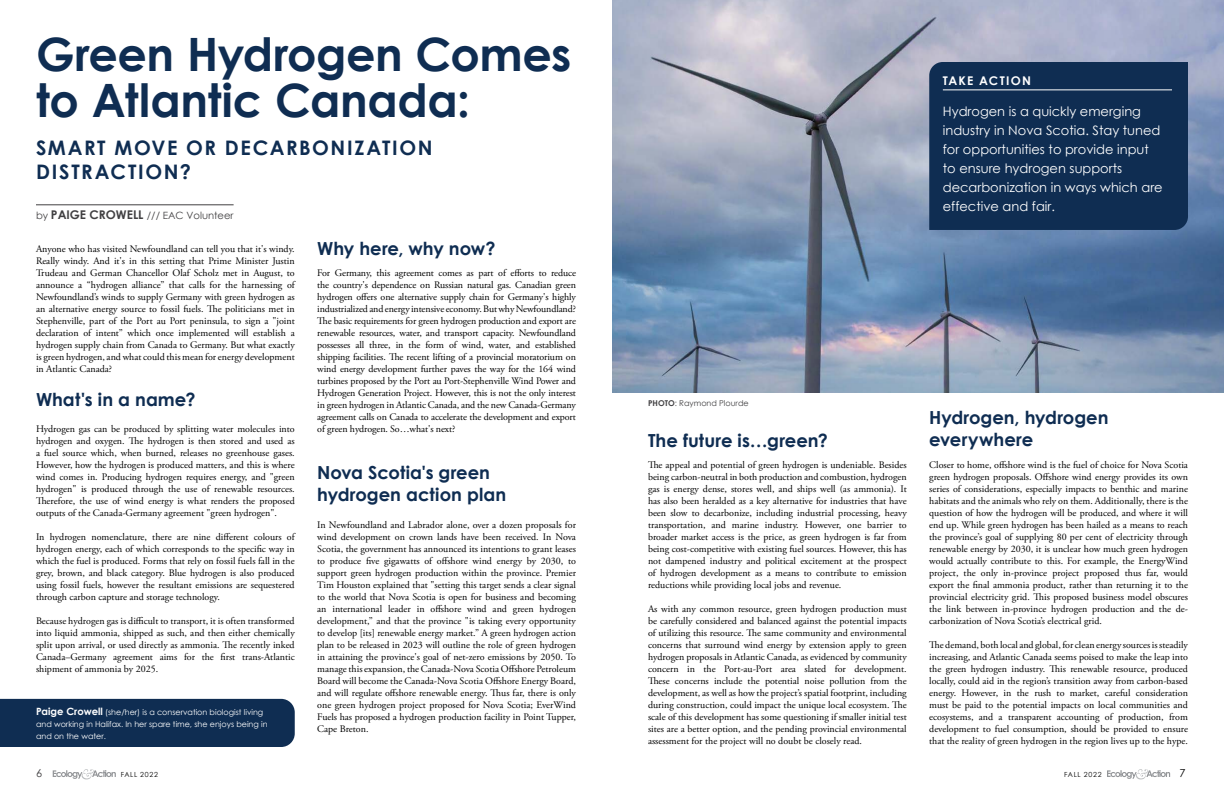
<style>
.page{position:relative;width:1224px;height:792px;background:#fff}
.page>*{position:absolute;margin:0;border:0;box-sizing:border-box;transform-origin:0 0}
.t1{font:700 46px/46px "Century Gothic";letter-spacing:-.01em;color:#0f2d52}
.t2{font:700 20px/24px "Century Gothic";letter-spacing:.08em;color:#0f2d52}
.t3{font:700 18px/22px "Century Gothic";color:#0f2d52}
.t4{font:13px/19px "Century Gothic";color:#fff}
.t5{font:700 12px "Century Gothic";letter-spacing:.1em;color:#fff}
.t6{font:11px "Century Gothic";color:#414042}
.t7{font:11px "Century Gothic";color:#000}
.t8{font:10px/12px "Adobe Garamond Pro";color:#000;text-align:justify}
.t9{font:10px "Century Gothic";color:#414042}
.t10{font:8px/12px "Century Gothic";color:#fff}
.t11{font:8px "Century Gothic";color:#414042}
.t12{font:7px "Century Gothic";letter-spacing:.1em;color:#000}
.s1{font-weight:700;font-size:12px}
.s2{font-weight:700;font-size:10px}
.s3{font-weight:700}
</style>
<div class="page">
<img style="left:612px;top:0;width:612px;height:392px">
<svg style="left:53px;top:769px;width:63px;height:10px"></svg>
<svg style="left:1107px;top:769px;width:63px;height:10px"></svg>
<hr style="left:36px;top:205px;width:198px;height:1px;background:#414042">
<div style="left:0;top:699px;width:295px;height:48px;background:#0f2d52"></div>
<div style="left:929px;top:62px;width:259px;height:168px;background:#0f2d52"></div>
<hr style="left:943px;top:90px;width:229px;height:1px;background:#fff">
<h1 class="t1" style="left:36px;top:30px;width:537px">Green Hydrogen Comes to Atlantic Canada:</h1>
<h2 class="t2" style="left:36px;top:135px;width:398px">SMART MOVE OR DECARBONIZATION<br>DISTRACTION?</h2>
<p class="t9" style="left:36px;top:208px;width:199px">by <span class="s1">PAIGE CROWELL</span> /// EAC Volunteer</p>
<p class="t8" style="left:36px;top:243px;width:260px">Anyone who has visited Newfoundland can tell you that it's windy.<br>Really windy. And it's in this setting that Prime Minister Justin Trudeau and German Chancellor Olaf Scholz met in August, to announce a “hydrogen alliance” that calls for the harnessing of Newfoundland’s winds to supply Germany with green hydrogen as an alternative energy source to fossil fuels. The politicians met in Stephenville, part of the Port au Port peninsula, to sign a "joint declaration of intent” which once implemented will establish a hydrogen supply chain from Canada to Germany. But what exactly is green hydrogen, and what could this mean for energy development in Atlantic Canada?</p>
<h3 class="t3" style="left:317px;top:237px;width:180px">Why here, why now?</h3>
<p class="t8" style="left:317px;top:267px;width:260px">For Germany, this agreement comes as part of efforts to reduce the country's dependence on Russian natural gas. Canadian green hydrogen offers one alternative supply chain for Germany's highly industrialized and energy intensive economy. But why Newfoundland?<br>The basic requirements for green hydrogen production and export are renewable resources, water, and transport capacity. Newfoundland possesses all three, in the form of wind, water, and established shipping facilities. The recent lifting of a provincial moratorium on wind energy development further paves the way for the 164 wind turbines proposed by the Port au Port-Stephenville Wind Power and Hydrogen Generation Project. However, this is not the only interest in green hydrogen in Atlantic Canada, and the new Canada-Germany agreement calls on Canada to accelerate the development and export of green hydrogen. So…what's next?</p>
<h3 class="t3" style="left:317px;top:462px;width:191px">Nova Scotia's green hydrogen action plan</h3>
<p class="t8" style="left:317px;top:519px;width:260px">In Newfoundland and Labrador alone, over a dozen proposals for wind development on crown lands have been received. In Nova Scotia, the government has announced its intentions to grant leases to produce five gigawatts of offshore wind energy by 2030, to support green hydrogen production within the province. Premier Tim Houston explained that "setting this target sends a clear signal to the world that Nova Scotia is open for business and becoming an international leader in offshore wind and green hydrogen development,” and that the province "is taking every opportunity to develop [its] renewable energy market.” A green hydrogen action plan to be released in 2023 will outline the role of green hydrogen in attaining the province's goal of net-zero emissions by 2050. To manage this expansion, the Canada-Nova Scotia Offshore Petroleum Board will become the Canada-Nova Scotia Offshore Energy Board, and will regulate offshore renewable energy. Thus far, there is only one green hydrogen project proposed for Nova Scotia; EverWind Fuels has proposed a hydrogen production facility in Point Tupper, Cape Breton.</p>
<h3 class="t3" style="left:36px;top:388px;width:161px">What's in a name?</h3>
<p class="t8" style="left:36px;top:423px;width:260px">Hydrogen gas can be produced by splitting water molecules into hydrogen and oxygen. The hydrogen is then stored and used as a fuel source which, when burned, releases no greenhouse gases.<br>However, how the hydrogen is produced matters, and this is where wind comes in. Producing hydrogen requires energy, and "green hydrogen" is produced through the use of renewable resources.<br>Therefore, the use of wind energy is what renders the proposed outputs of the Canada-Germany agreement "green hydrogen".</p>
<p class="t8" style="left:36px;top:531px;width:260px">In hydrogen nomenclature, there are nine different colours of hydrogen energy, each of which corresponds to the specific way in which the fuel is produced. Forms that rely on fossil fuels fall in the grey, brown, and black category. Blue hydrogen is also produced using fossil fuels, however the resultant emissions are sequestered through carbon capture and storage technology.</p>
<p class="t8" style="left:36px;top:615px;width:260px">Because hydrogen gas is difficult to transport, it is often transformed into liquid ammonia, shipped as such, and then either chemically split upon arrival, or used directly as ammonia. The recently inked Canada–Germany agreement aims for the first trans-Atlantic shipment of ammonia by 2025.</p>
<p class="t10" style="left:36px;top:706px;width:233px"><span class="s2">Paige Crowell</span> (she/her) is a conservation biologist living and working in Halifax. In her spare time, she enjoys being in and on the water.</p>
<p class="t5" style="left:943px;top:73px;width:90px">TAKE ACTION</p>
<h3 class="t4" style="left:943px;top:102px;width:221px">Hydrogen is a quickly emerging industry in Nova Scotia. Stay tuned for opportunities to provide input to ensure hydrogen supports decarbonization in ways which are effective and fair.</h3>
<p class="t11" style="left:648px;top:397px;width:102px"><span class="s3">PHOTO</span>: Raymond Plourde</p>
<h3 class="t3" style="left:648px;top:429px;width:182px">The future is…green?</h3>
<p class="t8" style="left:648px;top:459px;width:260px">The appeal and potential of green hydrogen is undeniable. Besides being carbon-neutral in both production and combustion, hydrogen gas is energy dense, stores well, and ships well (as ammonia). It has also been heralded as a key alternative for industries that have been slow to decarbonize, including industrial processing, heavy transportation, and marine industry. However, one barrier to broader market access is the price, as green hydrogen is far from being cost-competitive with existing fuel sources. However, this has not dampened industry and political excitement at the prospect of hydrogen development as a means to contribute to emission reductions while providing local jobs and revenue.</p>
<p class="t8" style="left:648px;top:603px;width:260px">As with any common resource, green hydrogen production must be carefully considered and balanced against the potential impacts of utilizing this resource. The same community and environmental concerns that surround wind energy by extension apply to green hydrogen proposals in Atlantic Canada, as evidenced by community concern in the Port-au-Port area slated for development.<br>These concerns include the potential noise pollution from the development, as well as how the project’s spatial footprint, including during construction, could impact the unique local ecosystem. The scale of this development has some questioning if smaller initial test sites are a better option, and the pending provincial environmental assessment for the project will no doubt be closely read.</p>
<h3 class="t3" style="left:929px;top:406px;width:181px">Hydrogen, hydrogen everywhere</h3>
<p class="t8" style="left:929px;top:459px;width:260px">Closer to home, offshore wind is the fuel of choice for Nova Scotia green hydrogen proposals. Offshore wind energy provides its own series of considerations, especially impacts to benthic and marine habitats and the animals who rely on them. Additionally, there is the question of how the hydrogen will be produced, and where it will end up. While green hydrogen has been hailed as a means to reach the province’s goal of supplying 80 per cent of electricity through renewable energy by 2030, it is unclear how much green hydrogen would actually contribute to this. For example, the EnergyWind project, the only in-province project proposed thus far, would export the final ammonia product, rather than returning it to the provincial electricity grid. This proposed business model obscures the link between in-province hydrogen production and the de&shy;carbonization of Nova Scotia’s electrical grid.</p>
<p class="t8" style="left:929px;top:639px;width:260px">The demand, both local and global, for clean energy sources is steadily increasing, and Atlantic Canada seems poised to make the leap into the green hydrogen industry. This renewable resource, produced locally, could aid in the region’s transition away from carbon-based energy. However, in the rush to market, careful consideration must be paid to the potential impacts on local communities and ecosystems, and a transparent accounting of production, from development to fuel consumption, should be provided to ensure that the reality of green hydrogen in the region lives up to the hype.</p>
<p class="t6" style="left:36px;top:766px;width:8px">6</p>
<p class="t12" style="left:121px;top:770px;width:39px">FALL 2022</p>
<p class="t12" style="left:1064px;top:770px;width:39px">FALL 2022</p>
<p class="t7" style="left:1180px;top:766px;width:8px">7</p>
</div>
